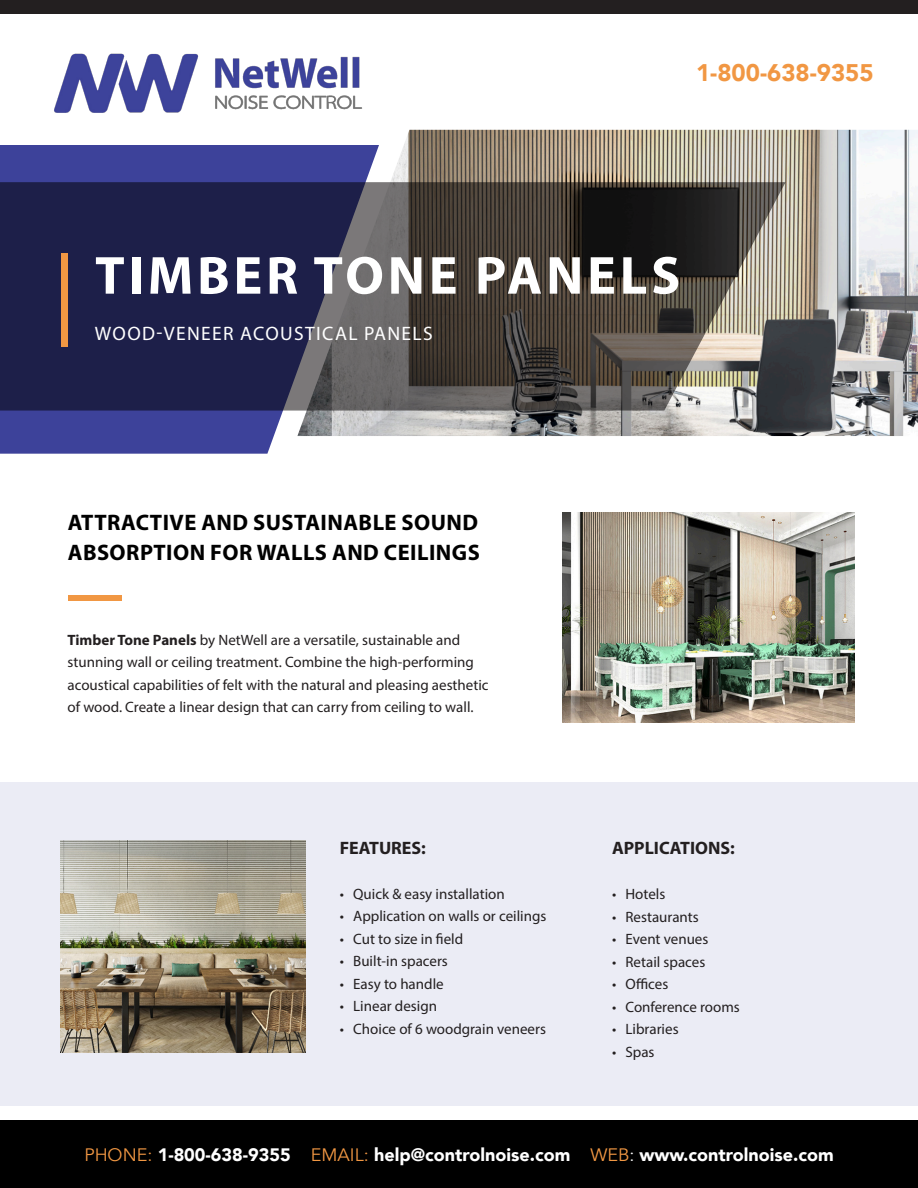
<style>
.page{position:relative;width:918px;height:1188px;background:#fff}
.page>*{position:absolute;margin:0;border:0;box-sizing:border-box;transform-origin:0 0}
.t1{font:700 54px "Myriad Pro";letter-spacing:.07em;color:#fff}
.t2{font:900 24px "Avenir";color:#f19743}
.t3{font:700 22.5px/30px "Myriad Pro";letter-spacing:.02em;color:#000}
.t4{font:19.5px "Myriad Pro";letter-spacing:.07em;color:#fff}
.t5{font:900 18px "Avenir";color:#fff}
.t6{font:700 18px "Myriad Pro";color:#231f20}
.t7{font:15px/22.5px "Myriad Pro";color:#231f20}
.s1{font-weight:700}
.s2{font-weight:400;color:#f19743}
.s3{font-weight:400}
</style>
<div class="page">
<div style="left:0;top:145px;width:297px;height:309px;background:#3d429a"></div>
<div style="left:0;top:1120px;width:918px;height:68px;background:#000"></div>
<div style="left:0;top:0;width:918px;height:18px;background:#231f20"></div>
<div style="left:0;top:14px;width:918px;height:131px;background:#fff"></div>
<img style="left:54px;top:53px;width:309px;height:60px">
<div style="left:0;top:782px;width:918px;height:323px;background:#ebecf5"></div>
<img style="left:297px;top:130px;width:621px;height:306px">
<svg style="left:0;top:181px;width:787px;height:230px;background:#3e3c4b"></svg>
<div style="left:68px;top:595px;width:54px;height:6px;background:#f19743"></div>
<div style="left:61px;top:253px;width:7px;height:94px;background:#f19743"></div>
<img style="left:562px;top:513px;width:292px;height:210px">
<img style="left:61px;top:840px;width:245px;height:212px">
<h2 class="t2" style="left:696px;top:52px;width:179px">1-800-638-9355</h2>
<p class="t1" style="left:95px;top:240px;width:587px">TIMBER TONE PANELS</p>
<p class="t4" style="left:95px;top:322px;width:340px">WOOD-VENEER ACOUSTICAL PANELS</p>
<p class="t3" style="left:68px;top:507px;width:414px">ATTRACTIVE AND SUSTAINABLE SOUND<br>ABSORPTION FOR WALLS AND CEILINGS</p>
<p class="t7" style="left:68px;top:628px;width:423px"><span class="s1">Timber Tone Panels</span> by NetWell are a versatile, sustainable and stunning wall or ceiling treatment. Combine the high-performing acoustical capabilities of felt with the natural and pleasing aesthetic of wood. Create a linear design that can carry from ceiling to wall.</p>
<p class="t6" style="left:340px;top:836px;width:88px">FEATURES:</p>
<p class="t7" style="left:340px;top:882px;width:167px">• Quick &amp; easy installation</p>
<p class="t7" style="left:340px;top:905px;width:208px">• Application on walls or ceilings</p>
<p class="t7" style="left:340px;top:927px;width:125px">• Cut to size in field</p>
<p class="t7" style="left:340px;top:950px;width:110px">• Built-in spacers</p>
<p class="t7" style="left:340px;top:972px;width:105px">• Easy to handle</p>
<p class="t7" style="left:340px;top:995px;width:99px">• Linear design</p>
<p class="t7" style="left:340px;top:1017px;width:208px">• Choice of 6 woodgrain veneers</p>
<p class="t6" style="left:612px;top:836px;width:124px">APPLICATIONS:</p>
<p class="t7" style="left:612px;top:882px;width:55px">• Hotels</p>
<p class="t7" style="left:612px;top:905px;width:88px">• Restaurants</p>
<p class="t7" style="left:612px;top:927px;width:98px">• Event venues</p>
<p class="t7" style="left:612px;top:950px;width:95px">• Retail spaces</p>
<p class="t7" style="left:612px;top:972px;width:58px">• Offices</p>
<p class="t7" style="left:612px;top:995px;width:129px">• Conference rooms</p>
<p class="t7" style="left:612px;top:1017px;width:68px">• Libraries</p>
<p class="t7" style="left:612px;top:1040px;width:44px">• Spas</p>
<p class="t5" style="left:84px;top:1139px;width:751px"><span class="s2">PHONE:</span> 1-800-638-9355 <span class="s2">EMAIL:</span> help@controlnoise.com <span class="s2">WEB</span><span class="s3">:</span> www.controlnoise.com</p>
</div>
